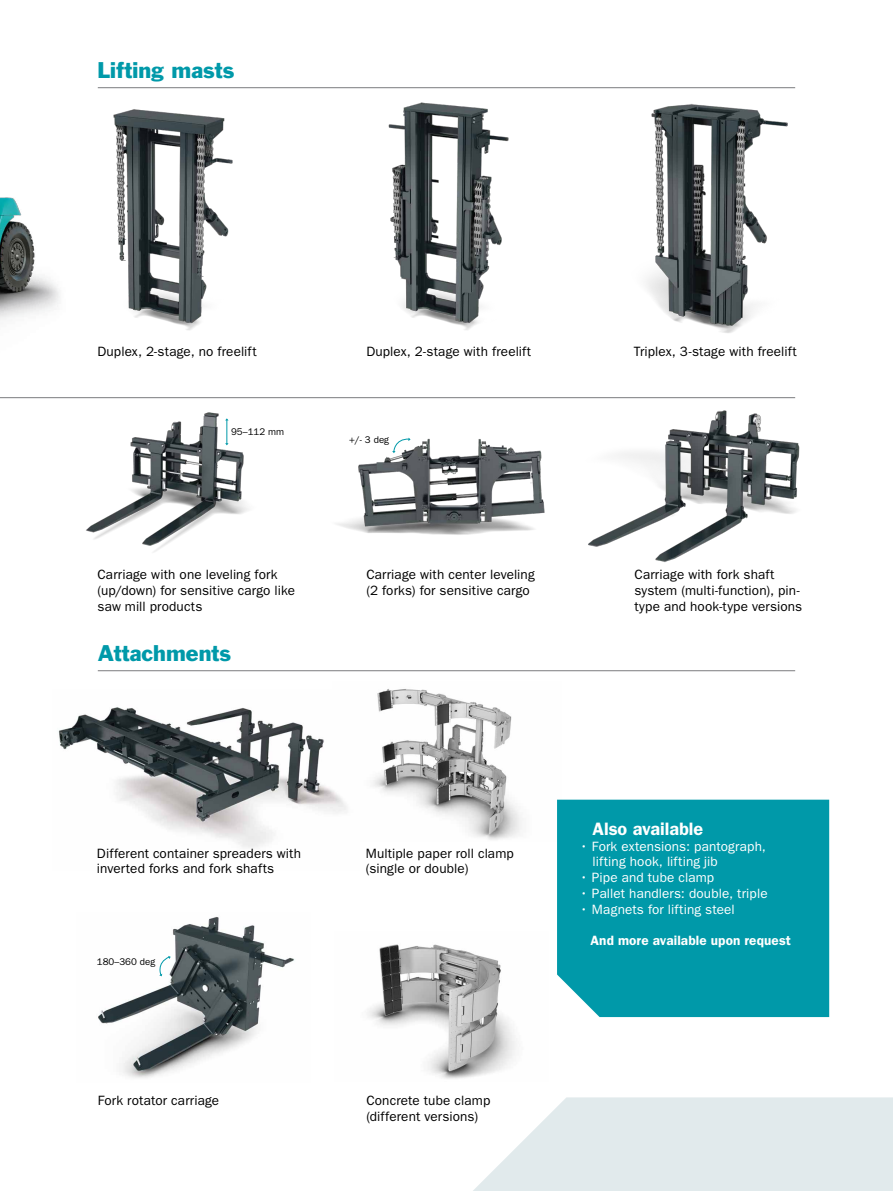
<style>
.page{position:relative;width:893px;height:1191px;background:#fff}
.page>*{position:absolute;margin:0;border:0;box-sizing:border-box;transform-origin:0 0}
.t1{font:21px "Franklin Gothic Std";color:#0099a9}
.t2{font:600 18px "ITC Franklin Gothic Std";color:#fff}
.t3{font:13.5px/15.8px "ITC Franklin Gothic Std";letter-spacing:.01em;color:#000}
.t4{font:13.5px/15.8px "ITC Franklin Gothic Std";letter-spacing:.01em;color:#fff}
.t5{font:600 13.5px "ITC Franklin Gothic Std";letter-spacing:.01em;color:#fff}
.t6{font:9.75px "ITC Franklin Gothic Std";color:#000}
</style>
<div class="page">
<img style="left:373px;top:689px;width:149px;height:151px">
<img style="left:337px;top:438px;width:208px;height:97px">
<img style="left:113px;top:109px;width:120px;height:221px">
<img style="left:0;top:197px;width:60px;height:123px">
<svg style="left:473px;top:1097px;width:420px;height:94px;background:#e4ecee"></svg>
<img style="left:388px;top:102px;width:121px;height:228px">
<img style="left:646px;top:104px;width:142px;height:229px">
<img style="left:579px;top:397px;width:221px;height:165px">
<img style="left:86px;top:412px;width:163px;height:140px">
<img style="left:58px;top:707px;width:289px;height:141px">
<img style="left:98px;top:917px;width:197px;height:161px">
<hr style="left:0;top:397px;width:795px;height:1px;background:#7b7c7e">
<hr style="left:98px;top:87px;width:697px;height:1px;background:#7b7c7e">
<svg style="left:392px;top:437px;width:19px;height:16px"></svg>
<svg style="left:225px;top:418px;width:4px;height:27px"></svg>
<div style="left:557px;top:799px;width:272px;height:218px;background:#0099a9"></div>
<svg style="left:156px;top:956px;width:15px;height:20px"></svg>
<img style="left:367px;top:944px;width:149px;height:135px">
<hr style="left:98px;top:670px;width:697px;height:1px;background:#7b7c7e">
<h1 class="t1" style="left:98px;top:57px;width:138px">Lifting masts</h1>
<p class="t3" style="left:97px;top:344px;width:161px">Duplex, 2-stage, no freelift</p>
<p class="t3" style="left:366px;top:344px;width:166px">Duplex, 2-stage with freelift</p>
<p class="t3" style="left:634px;top:344px;width:164px">Triplex, 3-stage with freelift</p>
<p class="t6" style="left:231px;top:426px;width:55px">95–112 mm</p>
<p class="t6" style="left:349px;top:434px;width:42px">+/- 3 deg</p>
<p class="t3" style="left:97px;top:567px;width:199px">Carriage with one leveling fork (up/down) for sensitive cargo like saw mill products</p>
<p class="t3" style="left:366px;top:567px;width:170px">Carriage with center leveling (2 forks) for sensitive cargo</p>
<h1 class="t1" style="left:98px;top:639px;width:135px">Attachments</h1>
<p class="t3" style="left:634px;top:567px;width:169px">Carriage with fork shaft system (multi-function), pin&shy;type and hook-type versions</p>
<p class="t3" style="left:97px;top:845px;width:206px">Different container spreaders with inverted forks and fork shafts</p>
<p class="t6" style="left:97px;top:955px;width:60px">180–360 deg</p>
<p class="t3" style="left:98px;top:1092px;width:123px">Fork rotator carriage</p>
<p class="t3" style="left:366px;top:845px;width:149px">Multiple paper roll clamp (single or double)</p>
<p class="t3" style="left:366px;top:1092px;width:125px">Concrete tube clamp (different versions)</p>
<h2 class="t2" style="left:593px;top:818px;width:112px">Also available</h2>
<p class="t4" style="left:593px;top:838px;width:175px;text-indent:-13px">• Fork extensions: pantograph, lifting hook, lifting jib</p>
<p class="t4" style="left:580px;top:869px;width:136px">• Pipe and tube clamp</p>
<p class="t4" style="left:580px;top:885px;width:189px">• Pallet handlers: double, triple</p>
<p class="t4" style="left:580px;top:901px;width:156px">• Magnets for lifting steel</p>
<p class="t5" style="left:590px;top:932px;width:202px">And more available upon request</p>
</div>
